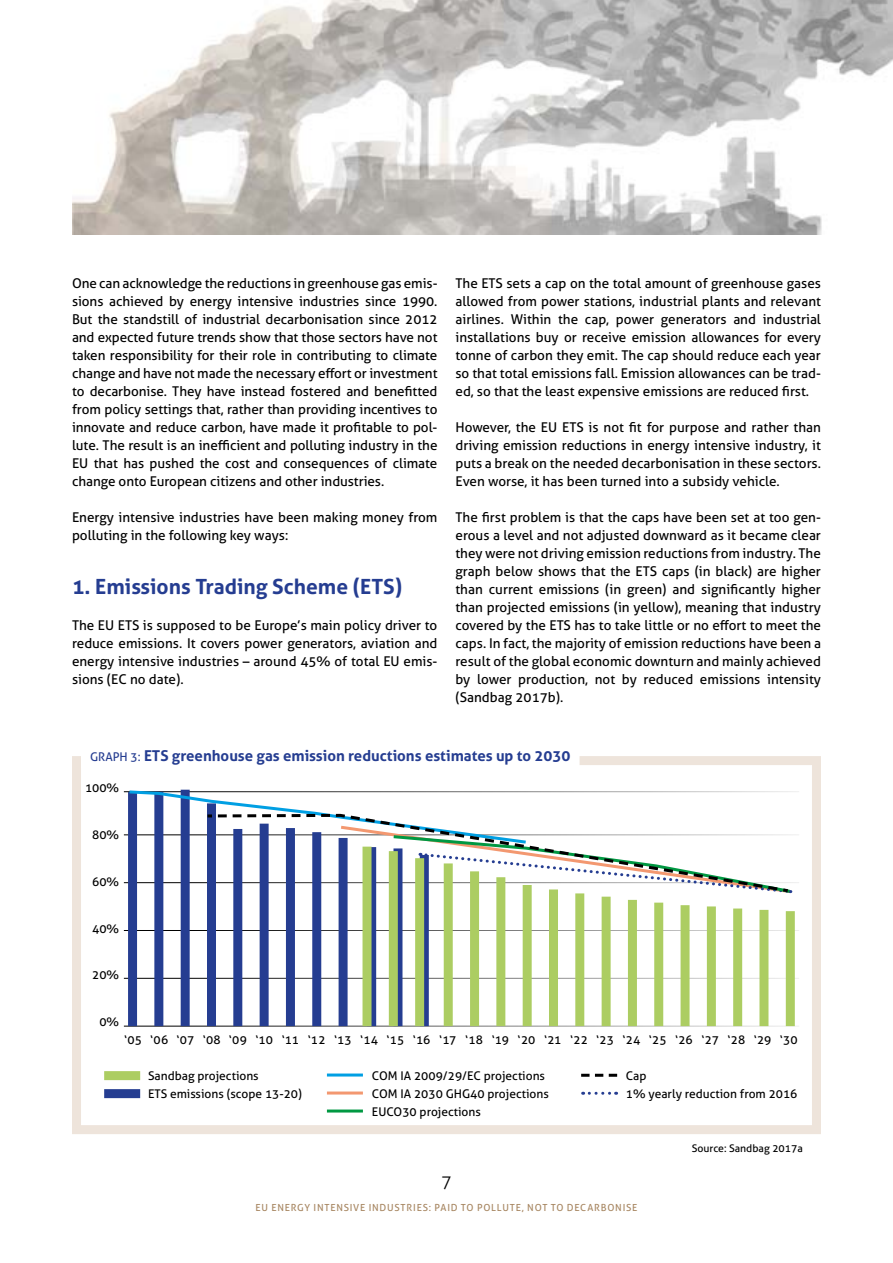
<style>
.page{position:relative;width:893px;height:1263px;background:#fff}
.page>*{position:absolute;margin:0;border:0;box-sizing:border-box;transform-origin:0 0}
.t1{font:700 21px "Aller";color:#253d91}
.t2{font:300 18px "Aller";color:#000}
.t3{font:700 15px "Aller";color:#253d91}
.t4{font:13.5px/18px "Aller";color:#000;text-align:justify}
.t5{font:12px/18px "Aller";color:#000}
.t6{font:10.5px "Aller";color:#000}
.t7{font:9.75px "Aller";letter-spacing:.08em;color:#a78661}
.s1{font-weight:400;font-size:12px}
</style>
<div class="page">
<hr style="left:124px;top:1026px;width:675px;height:1px;background:#000">
<hr style="left:124px;top:978px;width:675px;height:1px;background:#000">
<hr style="left:124px;top:930px;width:675px;height:1px;background:#000">
<hr style="left:124px;top:882px;width:675px;height:1px;background:#000">
<hr style="left:124px;top:834px;width:675px;height:1px;background:#000">
<hr style="left:124px;top:791px;width:675px;height:1px;background:#000">
<hr style="left:327px;top:1073px;width:36px;height:3px;background:#009fe3">
<hr style="left:327px;top:1091px;width:36px;height:3px;background:#f39870">
<hr style="left:327px;top:1109px;width:36px;height:3px;background:#009842">
<div style="left:104px;top:1071px;width:36px;height:9px;background:#accd62"></div>
<div style="left:104px;top:1089px;width:36px;height:9px;background:#253d91"></div>
<div style="left:128px;top:792px;width:9px;height:234px;background:#253d91"></div>
<div style="left:154px;top:792px;width:9px;height:234px;background:#253d91"></div>
<div style="left:181px;top:790px;width:9px;height:236px;background:#253d91"></div>
<div style="left:207px;top:803px;width:9px;height:223px;background:#253d91"></div>
<div style="left:233px;top:829px;width:9px;height:197px;background:#253d91"></div>
<div style="left:260px;top:824px;width:9px;height:202px;background:#253d91"></div>
<div style="left:286px;top:828px;width:9px;height:198px;background:#253d91"></div>
<div style="left:312px;top:832px;width:9px;height:194px;background:#253d91"></div>
<div style="left:339px;top:838px;width:9px;height:188px;background:#253d91"></div>
<svg style="left:424px;top:895px;width:5px;height:131px"></svg>
<div style="left:393px;top:848px;width:9px;height:178px;background:#253d91"></div>
<svg style="left:371px;top:895px;width:5px;height:131px"></svg>
<div style="left:786px;top:911px;width:9px;height:115px;background:#accd62"></div>
<div style="left:759px;top:910px;width:9px;height:116px;background:#accd62"></div>
<div style="left:733px;top:908px;width:9px;height:118px;background:#accd62"></div>
<div style="left:707px;top:906px;width:9px;height:120px;background:#accd62"></div>
<div style="left:681px;top:905px;width:9px;height:121px;background:#accd62"></div>
<div style="left:654px;top:903px;width:9px;height:123px;background:#accd62"></div>
<div style="left:628px;top:900px;width:9px;height:126px;background:#accd62"></div>
<div style="left:602px;top:897px;width:9px;height:129px;background:#accd62"></div>
<div style="left:575px;top:893px;width:9px;height:133px;background:#accd62"></div>
<div style="left:549px;top:889px;width:9px;height:137px;background:#accd62"></div>
<div style="left:523px;top:885px;width:9px;height:141px;background:#accd62"></div>
<div style="left:496px;top:877px;width:9px;height:149px;background:#accd62"></div>
<div style="left:470px;top:871px;width:9px;height:155px;background:#accd62"></div>
<div style="left:444px;top:863px;width:9px;height:163px;background:#accd62"></div>
<div style="left:415px;top:858px;width:9px;height:168px;background:#accd62"></div>
<div style="left:389px;top:851px;width:9px;height:175px;background:#accd62"></div>
<div style="left:362px;top:847px;width:9px;height:179px;background:#accd62"></div>
<svg style="left:126px;top:789px;width:667px;height:106px"></svg>
<svg style="left:205px;top:812px;width:586px;height:82px"></svg>
<div style="left:72px;top:756px;width:749px;height:378px;border:9px solid #eee4db"></div>
<div style="left:81px;top:755px;width:499px;height:13px;background:#fff"></div>
<svg style="left:581px;top:1074px;width:36px;height:3px"></svg>
<svg style="left:583px;top:1092px;width:34px;height:3px"></svg>
<img style="left:72px;top:0;width:821px;height:234px">
<p class="t4" style="left:72px;top:274px;width:367px">One can acknowledge the reductions in greenhouse gas emis&shy;sions achieved by energy intensive industries since 1990.<br>But the standstill of industrial decarbonisation since 2012 and expected future trends show that those sectors have not taken responsibility for their role in contributing to climate change and have not made the necessary effort or investment to decarbonise. They have instead fostered and benefitted from policy settings that, rather than providing incentives to innovate and reduce carbon, have made it profitable to pol&shy;lute. The result is an inefficient and polluting industry in the EU that has pushed the cost and consequences of climate change onto European citizens and other industries.</p>
<p class="t4" style="left:72px;top:508px;width:367px">Energy intensive industries have been making money from polluting in the following key ways:</p>
<h1 class="t1" style="left:72px;top:574px;width:332px">1. Emissions Trading Scheme (ETS)</h1>
<p class="t4" style="left:72px;top:616px;width:367px">The EU ETS is supposed to be Europe’s main policy driver to reduce emissions. It covers power generators, aviation and energy intensive industries – around 45% of total EU emis&shy;sions (EC no date).</p>
<p class="t4" style="left:455px;top:274px;width:367px">The ETS sets a cap on the total amount of greenhouse gases allowed from power stations, industrial plants and relevant airlines. Within the cap, power generators and industrial installations buy or receive emission allowances for every tonne of carbon they emit. The cap should reduce each year so that total emissions fall. Emission allowances can be trad&shy;ed, so that the least expensive emissions are reduced first.</p>
<p class="t4" style="left:455px;top:418px;width:367px">However, the EU ETS is not fit for purpose and rather than driving emission reductions in energy intensive industry, it puts a break on the needed decarbonisation in these sectors.<br>Even worse, it has been turned into a subsidy vehicle.</p>
<p class="t4" style="left:455px;top:508px;width:367px">The first problem is that the caps have been set at too gen&shy;erous a level and not adjusted downward as it became clear they were not driving emission reductions from industry. The graph below shows that the ETS caps (in black) are higher than current emissions (in green) and significantly higher than projected emissions (in yellow), meaning that industry covered by the ETS has to take little or no effort to meet the caps. In fact, the majority of emission reductions have been a result of the global economic downturn and mainly achieved by lower production, not by reduced emissions intensity (Sandbag 2017b).</p>
<p class="t3" style="left:90px;top:746px;width:482px"><span class="s1">GRAPH 3:</span> ETS greenhouse gas emission reductions estimates up to 2030</p>
<p class="t5" style="left:85px;top:779px;width:36px">100%</p>
<p class="t5" style="left:92px;top:826px;width:29px">80%</p>
<p class="t5" style="left:92px;top:872px;width:29px">60%</p>
<p class="t5" style="left:92px;top:919px;width:29px">40%</p>
<p class="t5" style="left:92px;top:966px;width:29px">20%</p>
<p class="t5" style="left:99px;top:1013px;width:21px">0%</p>
<p class="t5" style="left:124px;top:1031px;width:675px">‘05 ‘06 ‘07 ‘08 ‘09 ‘10 ‘11 ‘12 ‘13 ‘14 ‘15 ‘16 ‘17 ‘18 ‘19 ‘20 ‘21 ‘22 ‘23 ‘24 ‘25 ‘26 ‘27 ‘28 ‘29 ‘30</p>
<p class="t5" style="left:148px;top:1067px;width:155px">Sandbag projections<br>ETS emissions (scope 13-20)</p>
<p class="t5" style="left:372px;top:1067px;width:178px">COM IA 2009/29/EC projections<br>COM IA 2030 GHG40 projections<br>EUCO30 projections</p>
<p class="t5" style="left:626px;top:1067px;width:173px">Cap<br>1% yearly reduction from 2016</p>
<p class="t6" style="left:692px;top:1142px;width:113px">Source: Sandbag 2017a</p>
<h2 class="t2" style="left:441px;top:1171px;width:12px">7</h2>
<p class="t7" style="left:256px;top:1201px;width:383px">EU ENERGY INTENSIVE INDUSTRIES: PAID TO POLLUTE, NOT TO DECARBONISE</p>
</div>
